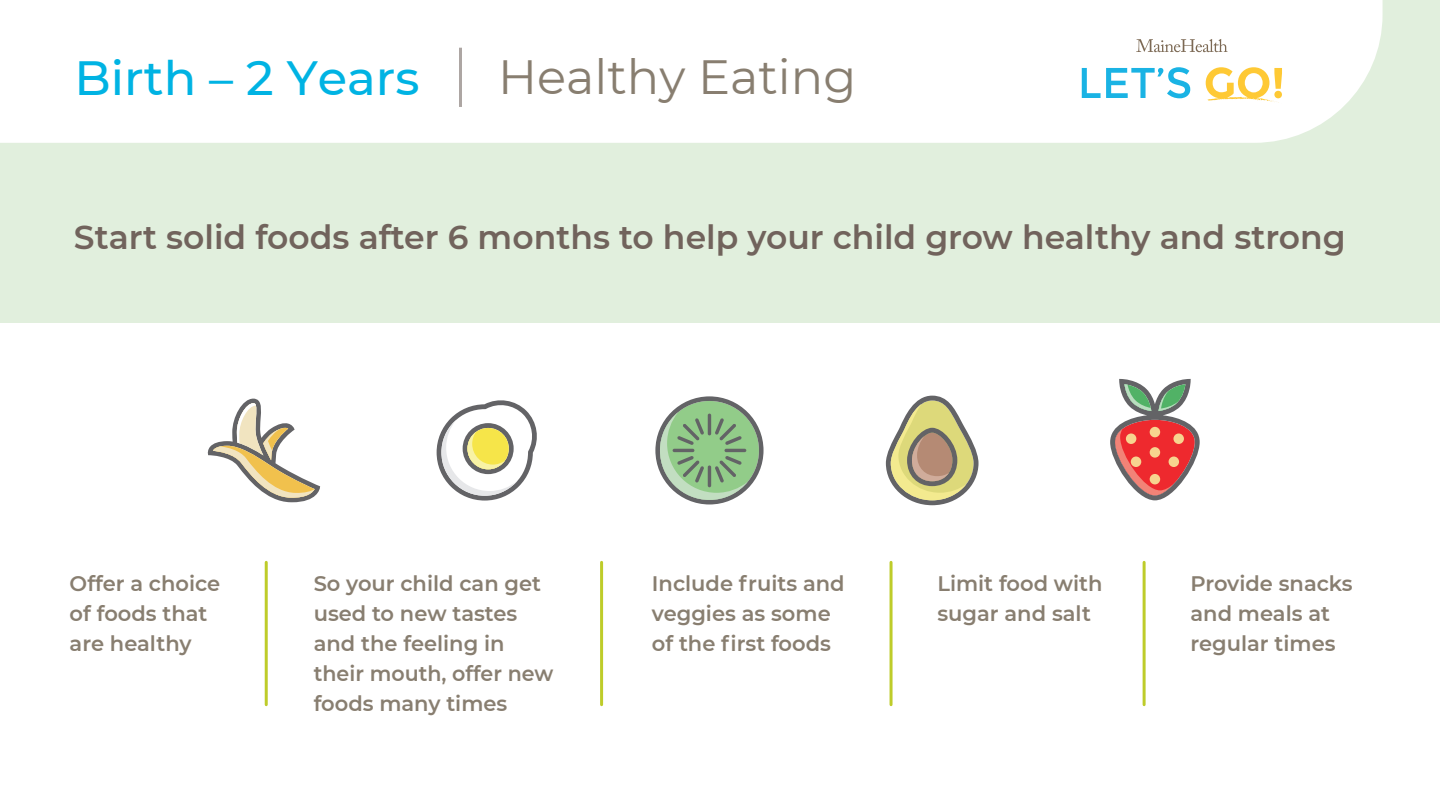
<style>
.page{position:relative;width:1440px;height:810px;background:#fff}
.page>*{position:absolute;margin:0;border:0;box-sizing:border-box;transform-origin:0 0}
.t1{font:48px "Montserrat";color:#887e70}
.t2{font:500 48px "Montserrat";color:#00b3e3}
.t3{font:600 33px "Montserrat";color:#71635c}
.t4{font:600 21px/30px "Montserrat";color:#887e70}
</style>
<div class="page">
<div style="left:0;top:0;width:1440px;height:807px;background:#e1efdd"></div>
<div style="left:0;top:323px;width:1440px;height:487px;background:#fff"></div>
<div style="left:0;top:0;width:1382px;height:143px;background:#fff"></div>
<svg style="left:1136px;top:39px;width:91px;height:13px"></svg>
<svg style="left:1082px;top:68px;width:18px;height:30px"></svg>
<svg style="left:1106px;top:67px;width:84px;height:31px;background:#a8e2f4"></svg>
<svg style="left:1205px;top:67px;width:77px;height:37px;background:#fee8a9"></svg>
<hr style="left:459px;top:48px;width:3px;height:59px;background:#ada6a3">
<hr style="left:265px;top:562px;width:3px;height:143px;background:#becc2a">
<hr style="left:600px;top:562px;width:3px;height:143px;background:#becc2a">
<hr style="left:889px;top:562px;width:3px;height:143px;background:#becc2a">
<hr style="left:1142px;top:562px;width:3px;height:143px;background:#becc2a">
<svg style="left:886px;top:396px;width:92px;height:109px"></svg>
<svg style="left:655px;top:396px;width:108px;height:108px"></svg>
<svg style="left:437px;top:400px;width:100px;height:101px"></svg>
<svg style="left:1110px;top:379px;width:89px;height:121px"></svg>
<svg style="left:207px;top:399px;width:113px;height:103px"></svg>
<h1 class="t2" style="left:74px;top:44px;width:347px">Birth – 2 Years</h1>
<h1 class="t1" style="left:498px;top:44px;width:360px">Healthy Eating</h1>
<h2 class="t3" style="left:74px;top:214px;width:1273px">Start solid foods after 6 months to help your child grow healthy and strong</h2>
<p class="t4" style="left:70px;top:568px;width:152px">Offer a choice of foods that are healthy</p>
<p class="t4" style="left:937px;top:568px;width:167px">Limit food with sugar and salt</p>
<p class="t4" style="left:1190px;top:568px;width:164px">Provide snacks and meals at regular times</p>
<p class="t4" style="left:314px;top:568px;width:241px">So your child can get used to new tastes and the feeling in their mouth, offer new foods many times</p>
<p class="t4" style="left:652px;top:568px;width:194px">Include fruits and veggies as some of the first foods</p>
</div>
